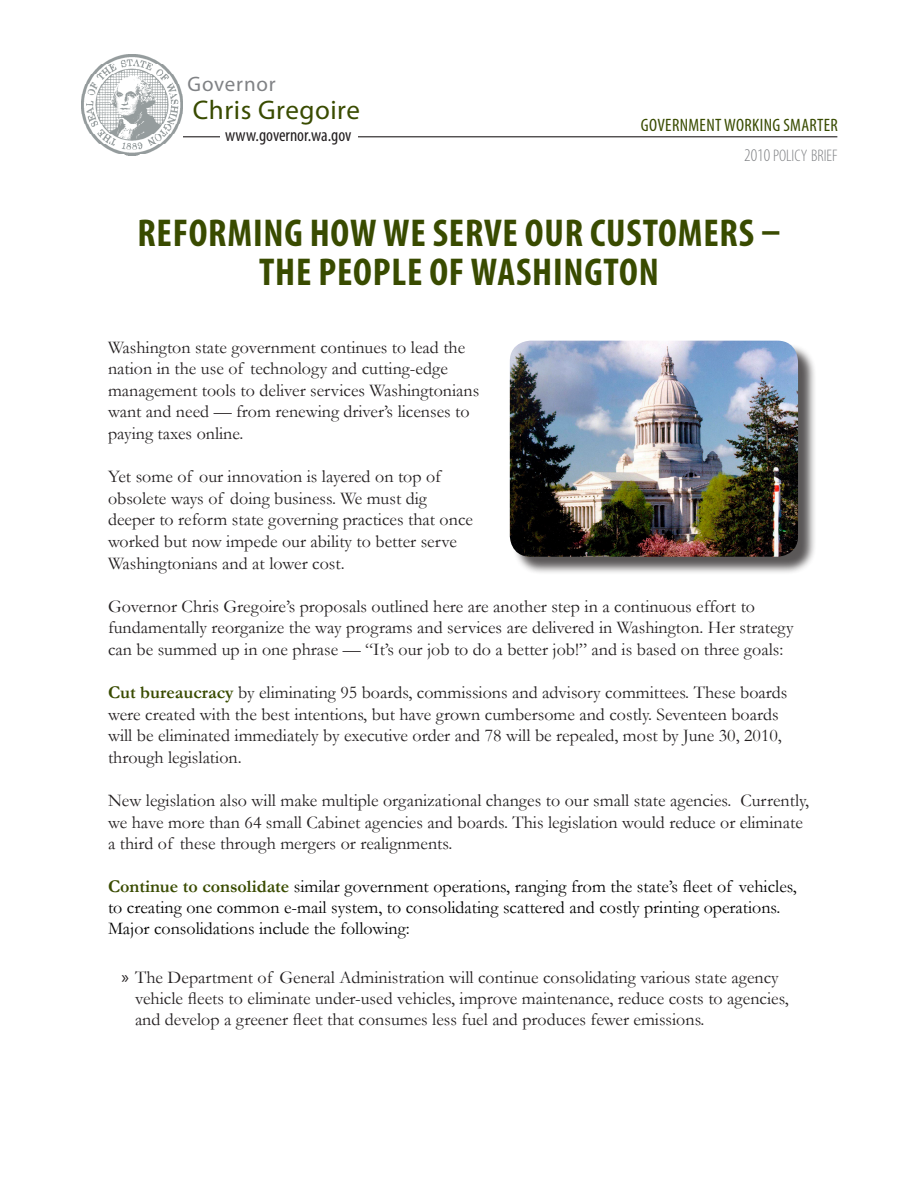
<style>
.page{position:relative;width:918px;height:1188px;background:#fff}
.page>*{position:absolute;margin:0;border:0;box-sizing:border-box;transform-origin:0 0}
.t1{font:700 condensed 39px/39px "Myriad Pro";letter-spacing:.02em;color:#394b00;text-align:center}
.t2{font:27px "Myriad Pro";letter-spacing:.02em;color:#394b00}
.t3{font:21px "Myriad Pro";letter-spacing:.04em;color:#808285}
.bullet{font:18px/21.6px "Garamond";color:#231f20}
.t4{font:18px/21px "Garamond";color:#000}
.t5{font:condensed 18px "Myriad Pro";letter-spacing:.02em;color:#394b00}
.t6{font:condensed 18px "Myriad Pro";color:#231f20}
.t7{font:300 condensed 16.8px "Myriad Pro";color:#808285}
.s1{font-size:18px}
.s2{font-weight:700;color:#394b00}
.s3{font-family:"Myriad Pro"}
</style>
<div class="page">
<div style="left:512px;top:343px;width:305px;height:232px;background:#231f20;opacity:.75"></div>
<img style="left:510px;top:341px;width:288px;height:216px">
<hr style="left:182px;top:136px;width:655px;height:1px;background:#231f20">
<div style="left:220px;top:127px;width:138px;height:22px;background:#fff"></div>
<img style="left:81px;top:54px;width:101px;height:102px">
<p class="t3" style="left:188px;top:71px;width:90px">Governor</p>
<p class="t2" style="left:193px;top:94px;width:169px">Chris Gregoire</p>
<p class="t6" style="left:225px;top:124px;width:128px">www.governor.wa.gov</p>
<p class="t5" style="left:641px;top:114px;width:198px">GOVERNMENT WORKING SMARTER</p>
<p class="t7" style="left:744px;top:147px;width:95px"><span class="s1">2010</span> POLICY BRIEF</p>
<p class="t1" style="left:137px;top:213px;width:645px">REFORMING HOW WE SERVE OUR CUSTOMERS –<br>THE PEOPLE OF WASHINGTON</p>
<p class="bullet" style="left:108px;top:336px;width:373px">Washington state government continues to lead the nation in the use of technology and cutting-edge management tools to deliver services Washingtonians want and need — from renewing driver’s licenses to paying taxes online.</p>
<p class="bullet" style="left:108px;top:465px;width:367px">Yet some of our innovation is layered on top of obsolete ways of doing business. We must dig deeper to reform state governing practices that once worked but now impede our ability to better serve Washingtonians and at lower cost.</p>
<p class="bullet" style="left:108px;top:595px;width:687px">Governor Chris Gregoire’s proposals outlined here are another step in a continuous effort to fundamentally reorganize the way programs and services are delivered in Washington. Her strategy can be summed up in one phrase — “It’s our job to do a better job!” and is based on three goals:</p>
<p class="bullet" style="left:108px;top:681px;width:681px"><span class="s2">Cut bureaucracy</span> by eliminating 95 boards, commissions and advisory committees. These boards were created with the best intentions, but have grown cumbersome and costly. Seventeen boards will be eliminated immediately by executive order and 78 will be repealed, most by June 30, 2010, through legislation.</p>
<p class="bullet" style="left:108px;top:789px;width:703px">New legislation also will make multiple organizational changes to our small state agencies. Currently, we have more than 64 small Cabinet agencies and boards. This legislation would reduce or eliminate a third of these through mergers or realignments.</p>
<p class="t4" style="left:108px;top:875px;width:690px"><span class="s2">Continue to consolidate</span> similar government operations, ranging from the state’s fleet of vehicles, to creating one common e-mail system, to consolidating scattered and costly printing operations.<br>Major consolidations include the following:</p>
<p class="bullet" style="left:135px;top:966px;width:655px;line-height:21px;text-indent:-14px"><span class="s3">»</span> The Department of General Administration will continue consolidating various state agency vehicle fleets to eliminate under-used vehicles, improve maintenance, reduce costs to agencies, and develop a greener fleet that consumes less fuel and produces fewer emissions.</p>
</div>
